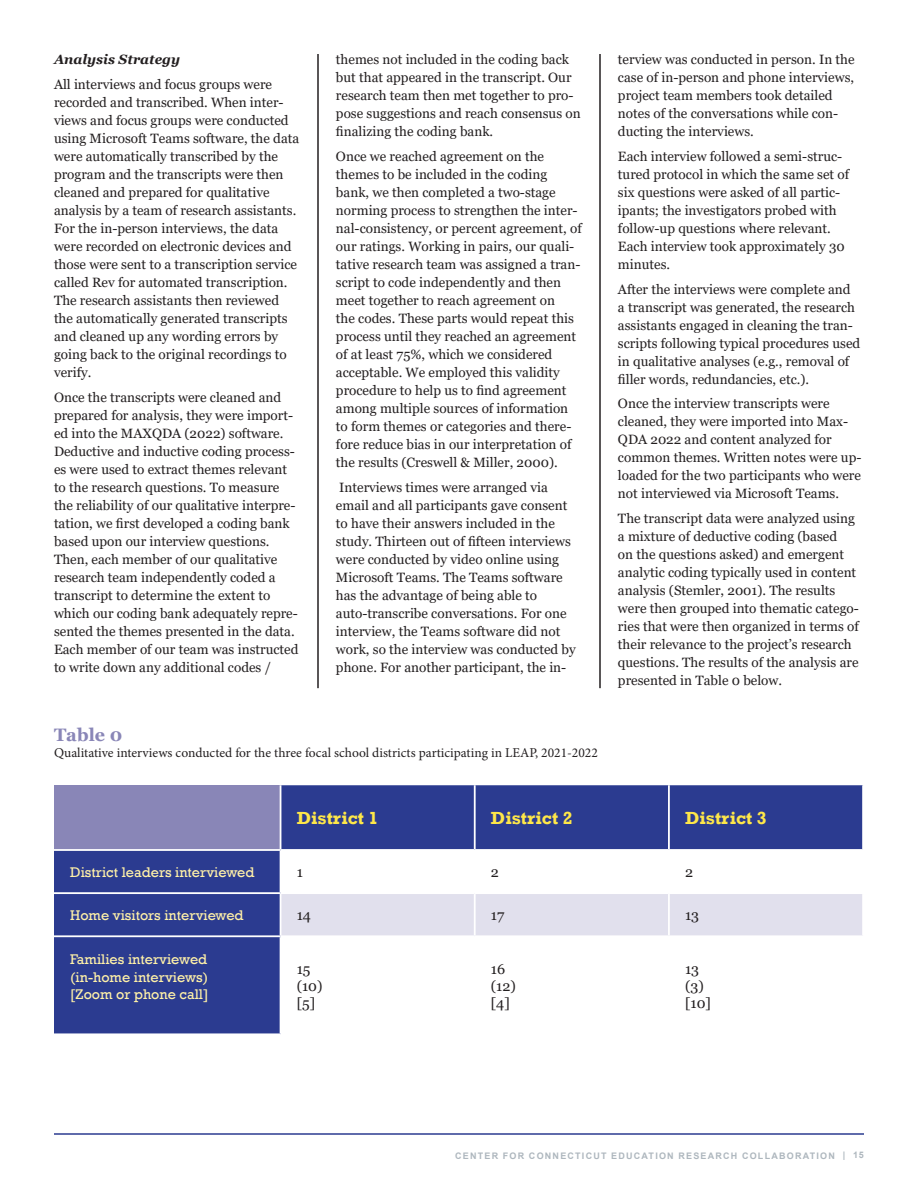
<style>
.page{position:relative;width:918px;height:1188px;background:#fff}
.page>*{position:absolute;margin:0;border:0;box-sizing:border-box;transform-origin:0 0}
.t1{font:700 18px "Rockwell";color:#fee749}
.Section_Header{font:700 18px "Georgia";color:#8986b7}
.t2{font:14.4px "Rockwell";color:#fff1a8}
.t3{font:14.4px/17.2px "Georgia";color:#231f20}
.Body_Text{font:13.5px/18px "Georgia";color:#231f20}
.t4{font:13.5px "Minion Pro";color:#231f20}
.Body_Text-2{font:italic 700 13.5px "Georgia";color:#231f20}
.t5{font:700 9px "Arial";letter-spacing:.135em;color:#aeb7be}
</style>
<div class="page">
<hr style="left:54px;top:1133px;width:810px;height:2px;background:#2b3b90">
<hr style="left:318px;top:54px;width:1px;height:634px;background:#231f20">
<hr style="left:600px;top:54px;width:1px;height:634px;background:#231f20">
<svg style="left:54px;top:785px;width:808px;height:248px"></svg>
<hr style="left:280px;top:785px;width:1px;height:64px;background:#fff">
<hr style="left:474px;top:785px;width:2px;height:64px;background:#fff">
<hr style="left:668px;top:785px;width:2px;height:64px;background:#fff">
<hr style="left:54px;top:849px;width:227px;height:2px;background:#fff">
<hr style="left:281px;top:849px;width:194px;height:2px;background:#fff">
<hr style="left:280px;top:851px;width:1px;height:41px;background:#fff">
<hr style="left:475px;top:849px;width:194px;height:2px;background:#fff">
<hr style="left:474px;top:851px;width:2px;height:41px;background:#fff">
<hr style="left:669px;top:849px;width:195px;height:2px;background:#fff">
<hr style="left:668px;top:851px;width:2px;height:41px;background:#fff">
<hr style="left:54px;top:892px;width:227px;height:2px;background:#fff">
<hr style="left:281px;top:892px;width:194px;height:2px;background:#fff">
<hr style="left:280px;top:894px;width:1px;height:41px;background:#fff">
<hr style="left:475px;top:892px;width:194px;height:2px;background:#fff">
<hr style="left:474px;top:894px;width:2px;height:41px;background:#fff">
<hr style="left:669px;top:892px;width:195px;height:2px;background:#fff">
<hr style="left:668px;top:894px;width:2px;height:41px;background:#fff">
<hr style="left:54px;top:935px;width:227px;height:2px;background:#fff">
<hr style="left:281px;top:935px;width:194px;height:2px;background:#fff">
<hr style="left:280px;top:937px;width:1px;height:96px;background:#fff">
<hr style="left:475px;top:935px;width:194px;height:2px;background:#fff">
<hr style="left:474px;top:937px;width:2px;height:96px;background:#fff">
<hr style="left:669px;top:935px;width:195px;height:2px;background:#fff">
<hr style="left:668px;top:937px;width:2px;height:96px;background:#fff">
<p class="Body_Text-2" style="left:54px;top:51px;width:128px">Analysis Strategy</p>
<p class="Body_Text" style="left:54px;top:76px;width:247px">All interviews and focus groups were recorded and transcribed. When inter&shy;views and focus groups were conducted using Microsoft Teams software, the data were automatically transcribed by the program and the transcripts were then cleaned and prepared for qualitative analysis by a team of research assistants.<br>For the in-person interviews, the data were recorded on electronic devices and those were sent to a transcription service called Rev for automated transcription.<br>The research assistants then reviewed the automatically generated transcripts and cleaned up any wording errors by going back to the original recordings to verify.</p>
<p class="Body_Text" style="left:54px;top:388px;width:246px">Once the transcripts were cleaned and prepared for analysis, they were import&shy;ed into the MAXQDA (2022) software.<br>Deductive and inductive coding process&shy;es were used to extract themes relevant to the research questions. To measure the reliability of our qualitative interpre&shy;tation, we first developed a coding bank based upon our interview questions.<br>Then, each member of our qualitative research team independently coded a transcript to determine the extent to which our coding bank adequately repre&shy;sented the themes presented in the data.<br>Each member of our team was instructed to write down any additional codes /</p>
<p class="Body_Text" style="left:336px;top:51px;width:246px">themes not included in the coding back but that appeared in the transcript. Our research team then met together to pro&shy;pose suggestions and reach consensus on finalizing the coding bank.</p>
<p class="Body_Text" style="left:336px;top:148px;width:247px">Once we reached agreement on the themes to be included in the coding bank, we then completed a two-stage norming process to strengthen the inter&shy;nal-consistency, or percent agreement, of our ratings. Working in pairs, our quali&shy;tative research team was assigned a tran&shy;script to code independently and then meet together to reach agreement on<br>the codes. These parts would repeat this process until they reached an agreement of at least 75%, which we considered acceptable. We employed this validity procedure to help us to find agreement among multiple sources of information to form themes or categories and there&shy;fore reduce bias in our interpretation of the results (Creswell &amp; Miller, 2000).</p>
<p class="Body_Text" style="left:336px;top:478px;width:241px">Interviews times were arranged via email and all participants gave consent to have their answers included in the study. Thirteen out of fifteen interviews were conducted by video online using Microsoft Teams. The Teams software has the advantage of being able to auto-transcribe conversations. For one interview, the Teams software did not work, so the interview was conducted by phone. For another participant, the in-</p>
<p class="Section_Header" style="left:54px;top:723px;width:70px">Table 0</p>
<p class="t4" style="left:54px;top:744px;width:545px">Qualitative interviews conducted for the three focal school districts participating in LEAP, 2021-2022</p>
<p class="Body_Text" style="left:618px;top:51px;width:238px">terview was conducted in person. In the case of in-person and phone interviews, project team members took detailed notes of the conversations while con&shy;ducting the interviews.</p>
<p class="Body_Text" style="left:618px;top:148px;width:233px">Each interview followed a semi-struc&shy;tured protocol in which the same set of six questions were asked of all partic&shy;ipants; the investigators probed with follow-up questions where relevant.<br>Each interview took approximately 30 minutes.</p>
<p class="Body_Text" style="left:618px;top:280px;width:244px">After the interviews were complete and a transcript was generated, the research assistants engaged in cleaning the tran&shy;scripts following typical procedures used in qualitative analyses (e.g., removal of filler words, redundancies, etc.).</p>
<p class="Body_Text" style="left:618px;top:395px;width:245px">Once the interview transcripts were cleaned, they were imported into Max-QDA 2022 and content analyzed for common themes. Written notes were up&shy;loaded for the two participants who were not interviewed via Microsoft Teams.</p>
<p class="Body_Text" style="left:618px;top:510px;width:242px">The transcript data were analyzed using a mixture of deductive coding (based<br>on the questions asked) and emergent analytic coding typically used in content analysis (Stemler, 2001). The results were then grouped into thematic catego&shy;ries that were then organized in terms of their relevance to the project’s research questions. The results of the analysis are presented in Table 0 below.</p>
<p class="t1" style="left:297px;top:807px;width:83px">District 1</p>
<p class="t1" style="left:491px;top:807px;width:83px">District 2</p>
<p class="t1" style="left:685px;top:807px;width:83px">District 3</p>
<p class="t2" style="left:70px;top:863px;width:186px">District leaders interviewed</p>
<p class="t3" style="left:297px;top:864px;width:8px">1</p>
<p class="t3" style="left:491px;top:864px;width:10px">2</p>
<p class="t3" style="left:685px;top:864px;width:10px">2</p>
<p class="t2" style="left:70px;top:907px;width:175px">Home visitors interviewed</p>
<p class="t3" style="left:297px;top:907px;width:16px">14</p>
<p class="t3" style="left:491px;top:907px;width:15px">17</p>
<p class="t3" style="left:685px;top:907px;width:16px">13</p>
<p class="t2" style="left:70px;top:951px;width:139px">Families interviewed</p>
<p class="t2" style="left:70px;top:969px;width:139px">(in-home interviews)</p>
<p class="t2" style="left:70px;top:986px;width:140px">[Zoom or phone call]</p>
<p class="t3" style="left:297px;top:960px;width:27px">15 (10) [5]</p>
<p class="t3" style="left:491px;top:960px;width:27px">16 (12) [4]</p>
<p class="t3" style="left:685px;top:960px;width:27px">13 (3) [10]</p>
<p class="t5" style="left:455px;top:1149px;width:410px">CENTER FOR CONNECTICUT EDUCATION RESEARCH COLLABORATION | 15</p>
</div>
